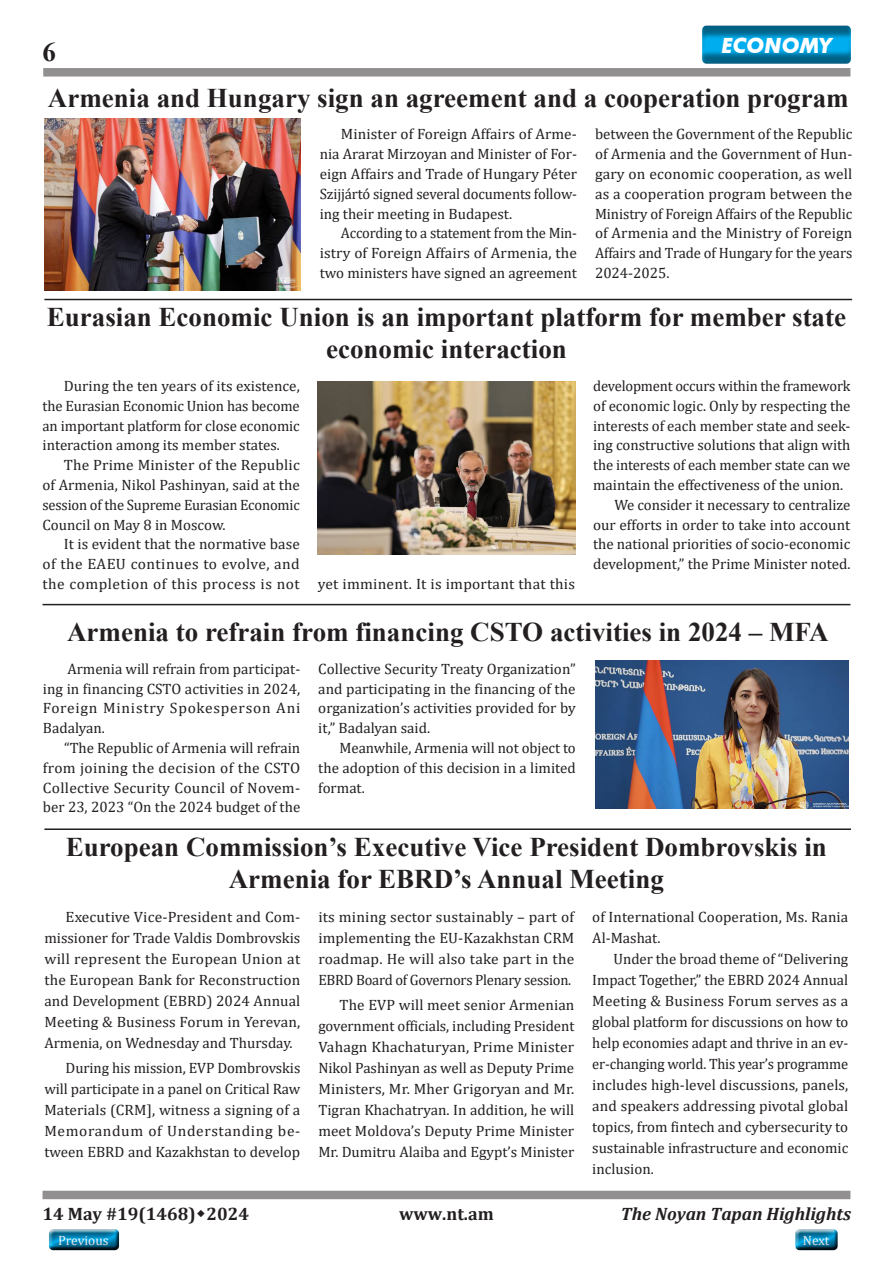
<style>
.page{position:relative;width:893px;height:1263px;background:#fff}
.page>*{position:absolute;margin:0;border:0;box-sizing:border-box;transform-origin:0 0}
.t1{font:700 27px/32.4px "Times New Roman";color:#231f20;text-align:center}
.t2{font:italic 700 21px "Futura BT";color:#fff}
.t3{font:700 18px "Cambria";color:#231f20}
.t4{font:italic 700 18px "Cambria";color:#231f20}
.t5{font:15px/19.8px "Cambria";color:#231f20;text-align:justify}
.t6{font:13.5px "Cambria";color:#fff}
</style>
<div class="page">
<div style="left:792px;top:1228px;width:50px;height:27px;background:#231f20;opacity:.75"></div>
<div style="left:46px;top:1228px;width:77px;height:27px;background:#231f20;opacity:.75"></div>
<div style="left:43px;top:68px;width:807px;height:9px;background:#918f8f"></div>
<div style="left:43px;top:1191px;width:807px;height:8px;background:#918f8f"></div>
<div style="left:701px;top:24px;width:155px;height:41px;background:#231f20;opacity:.5"></div>
<img style="left:318px;top:382px;width:257px;height:172px">
<hr style="left:44px;top:299px;width:808px;height:1px;background:#231f20">
<hr style="left:43px;top:604px;width:807px;height:1px;background:#231f20">
<img style="left:44px;top:119px;width:257px;height:172px">
<img style="left:595px;top:660px;width:253px;height:148px">
<hr style="left:44px;top:828px;width:807px;height:2px;background:#231f20">
<h1 class="t1" style="left:43px;top:35px;width:15px">6</h1>
<h2 class="t2" style="left:721px;top:32px;width:112px">ECONOMY</h2>
<h1 class="t1" style="left:48px;top:81px;width:802px">Armenia and Hungary sign an agreement and a cooperation program</h1>
<p class="t5" style="left:320px;top:124px;width:259px;text-indent:21px">Minister of Foreign Affairs of Arme&shy;nia Ararat Mirzoyan and Minister of For&shy;eign Affairs and Trade of Hungary Péter Szijjártó signed several documents follow&shy;ing their meeting in Budapest.</p>
<p class="t5" style="left:320px;top:223px;width:259px;text-indent:21px">According to a statement from the Min&shy;istry of Foreign Affairs of Armenia, the two ministers have signed an agreement</p>
<p class="t5" style="left:595px;top:124px;width:259px">between the Government of the Republic of Armenia and the Government of Hun&shy;gary on economic cooperation, as well as a cooperation program between the Ministry of Foreign Affairs of the Republic of Armenia and the Ministry of Foreign Affairs and Trade of Hungary for the years 2024-2025.</p>
<h1 class="t1" style="left:47px;top:300px;width:801px">Eurasian Economic Union is an important platform for member state economic interaction</h1>
<p class="t5" style="left:43px;top:376px;width:259px;text-indent:21px">During the ten years of its existence, the Eurasian Economic Union has become an important platform for close economic interaction among its member states.</p>
<p class="t5" style="left:43px;top:455px;width:259px;text-indent:21px">The Prime Minister of the Republic of Armenia, Nikol Pashinyan, said at the session of the Supreme Eurasian Economic Council on May 8 in Moscow.</p>
<p class="t5" style="left:43px;top:534px;width:534px;text-align:left;text-indent:21px">It is evident that the normative base<br>of the EAEU continues to evolve, and<br>the completion of this process is not yet imminent. It is important that this</p>
<p class="t5" style="left:593px;top:376px;width:259px">development occurs within the framework of economic logic. Only by respecting the interests of each member state and seek&shy;ing constructive solutions that align with the interests of each member state can we maintain the effectiveness of the union.</p>
<p class="t5" style="left:593px;top:495px;width:259px;text-indent:21px">We consider it necessary to centralize our efforts in order to take into account the national priorities of socio-economic development,” the Prime Minister noted.</p>
<h1 class="t1" style="left:67px;top:615px;width:763px">Armenia to refrain from financing CSTO activities in 2024 – MFA</h1>
<p class="t5" style="left:43px;top:659px;width:259px;text-indent:25px">Armenia will refrain from participat&shy;ing in financing CSTO activities in 2024, Foreign Ministry Spokesperson Ani Badalyan.</p>
<p class="t5" style="left:43px;top:738px;width:259px;text-indent:21px">“The Republic of Armenia will refrain from joining the decision of the CSTO Collective Security Council of Novem&shy;ber 23, 2023 “On the 2024 budget of the</p>
<p class="t5" style="left:318px;top:659px;width:259px">Collective Security Treaty Organization” and participating in the financing of the organization’s activities provided for by it,” Badalyan said.</p>
<p class="t5" style="left:318px;top:738px;width:259px;text-indent:21px">Meanwhile, Armenia will not object to the adoption of this decision in a limited format.</p>
<h1 class="t1" style="left:66px;top:830px;width:763px">European Commission’s Executive Vice President Dombrovskis in<br>Armenia for EBRD’s Annual Meeting</h1>
<p class="t5" style="left:44px;top:906px;width:257px;line-height:21px;text-indent:21px">Executive Vice-President and Com&shy;missioner for Trade Valdis Dombrovskis will represent the European Union at the European Bank for Reconstruction and Development (EBRD) 2024 Annual Meeting &amp; Business Forum in Yerevan, Armenia, on Wednesday and Thursday.</p>
<p class="t5" style="left:44px;top:1058px;width:257px;line-height:21px;text-indent:21px">During his mission, EVP Dombrovskis will participate in a panel on Critical Raw Materials (CRM], witness a signing of a Memorandum of Understanding be&shy;tween EBRD and Kazakhstan to develop</p>
<p class="t5" style="left:592px;top:906px;width:257px;line-height:21px">of International Cooperation, Ms. Rania<br>Al-Mashat.</p>
<p class="t5" style="left:592px;top:948px;width:257px;line-height:21px;text-indent:21px">Under the broad theme of “Delivering Impact Together,” the EBRD 2024 Annual Meeting &amp; Business Forum serves as a global platform for discussions on how to help economies adapt and thrive in an ev&shy;er-changing world. This year’s programme includes high-level discussions, panels, and speakers addressing pivotal global topics, from fintech and cybersecurity to sustainable infrastructure and economic inclusion.</p>
<p class="t5" style="left:318px;top:906px;width:257px;line-height:21px">its mining sector sustainably – part of implementing the EU-Kazakhstan CRM roadmap. He will also take part in the EBRD Board of Governors Plenary session.</p>
<p class="t5" style="left:318px;top:995px;width:258px;line-height:21px;text-indent:21px">The EVP will meet senior Armenian government officials, including President Vahagn Khachaturyan, Prime Minister Nikol Pashinyan as well as Deputy Prime Ministers, Mr. Mher Grigoryan and Mr.<br>Tigran Khachatryan. In addition, he will meet Moldova’s Deputy Prime Minister Mr. Dumitru Alaiba and Egypt’s Minister</p>
<p class="t3" style="left:43px;top:1201px;width:208px">14 May #19(1468) 2024</p>
<p class="t3" style="left:399px;top:1201px;width:96px">www.nt.am</p>
<p class="t4" style="left:621px;top:1201px;width:232px">The Noyan Tapan Highlights</p>
<p class="t6" style="left:58px;top:1232px;width:52px">Previous</p>
<p class="t6" style="left:803px;top:1232px;width:28px">Next</p>
</div>
